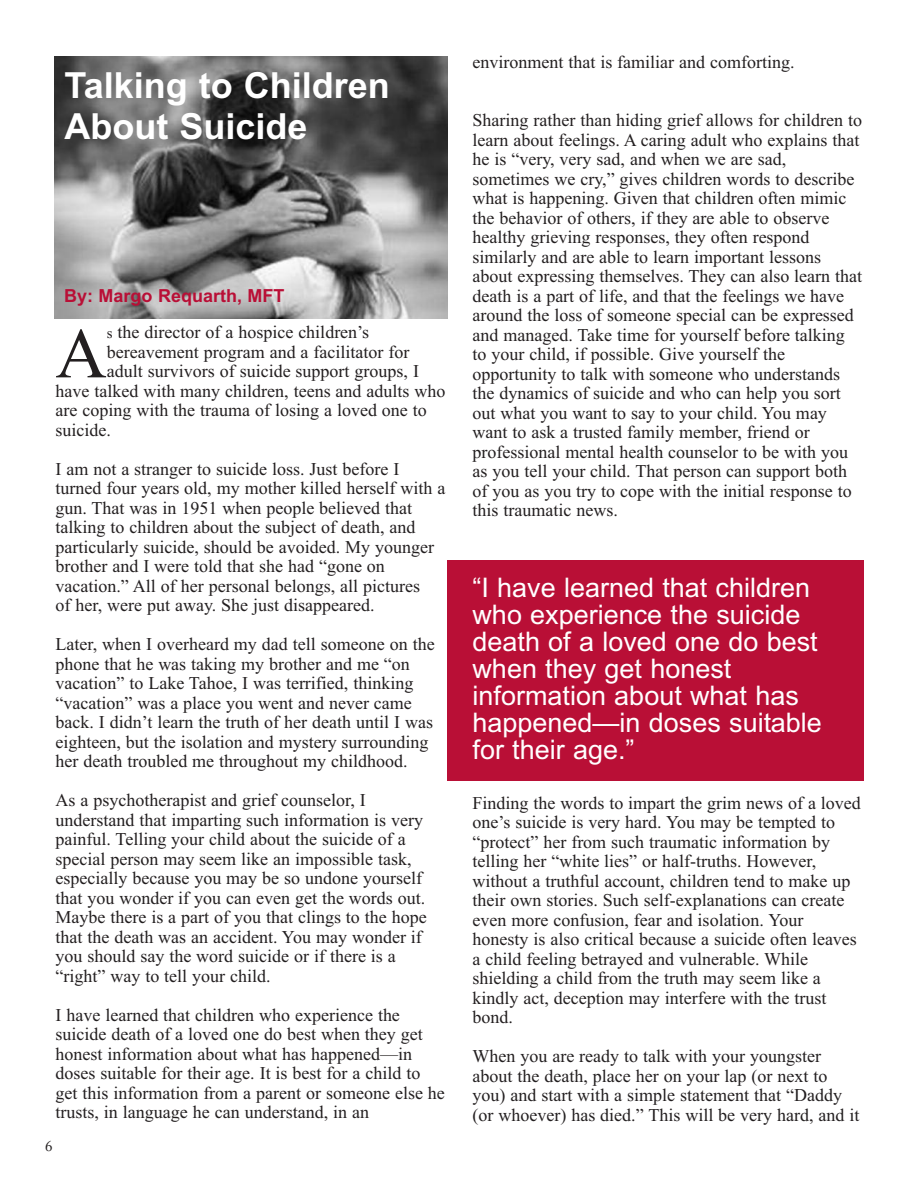
<style>
.page{position:relative;width:918px;height:1188px;background:#fff}
.page>*{position:absolute;margin:0;border:0;box-sizing:border-box;transform-origin:0 0}
.t1{font:71.25px "Times New Roman";color:#231f20}
.t2{font:700 36px/41.4px "Arial";color:#fff}
.t3{font:27px/27px "Arial";color:#fff}
.t4{font:18px/19.5px "Times New Roman";color:#231f20}
.t5{font:700 18px "Arial";color:#b90f36}
.t6{font:15px "Adobe Caslon Pro";color:#231f20}
.s1{font-size:15px}
</style>
<div class="page">
<div style="left:447px;top:560px;width:417px;height:220px;background:#b90f36"></div>
<img style="left:54px;top:56px;width:393px;height:262px">
<h2 class="t2" style="left:64px;top:65px;width:327px">Talking to Children<br>About Suicide</h2>
<p class="t5" style="left:64px;top:285px;width:222px">By: Margo Requarth, MFT</p>
<h1 class="t1" style="left:56px;top:311px;width:53px">A</h1>
<p class="t4" style="left:107px;top:322px;width:264px"><span class="s1">s</span> the director of a hospice children’s</p>
<p class="t4" style="left:107px;top:342px;width:304px">bereavement program and a facilitator for</p>
<p class="t4" style="left:107px;top:361px;width:314px">adult survivors of suicide support groups, I</p>
<p class="t4" style="left:55px;top:381px;width:391px">have talked with many children, teens and adults who</p>
<p class="t4" style="left:55px;top:400px;width:373px">are coping with the trauma of losing a loved one to</p>
<p class="t4" style="left:56px;top:420px;width:57px">suicide.</p>
<p class="t4" style="left:56px;top:459px;width:391px">I am not a stranger to suicide loss. Just before I turned four years old, my mother killed herself with a gun. That was in 1951 when people believed that talking to children about the subject of death, and particularly suicide, should be avoided. My younger brother and I were told that she had “gone on vacation.” All of her personal belongs, all pictures<br>of her, were put away. She just disappeared.</p>
<p class="t4" style="left:55px;top:634px;width:381px">Later, when I overheard my dad tell someone on the phone that he was taking my brother and me “on vacation” to Lake Tahoe, I was terrified, thinking “vacation” was a place you went and never came back. I didn’t learn the truth of her death until I was eighteen, but the isolation and mystery surrounding her death troubled me throughout my childhood.</p>
<p class="t4" style="left:55px;top:790px;width:373px">As a psychotherapist and grief counselor, I understand that imparting such information is very painful. Telling your child about the suicide of a special person may seem like an impossible task, especially because you may be so undone yourself that you wonder if you can even get the words out.<br>Maybe there is a part of you that clings to the hope that the death was an accident. You may wonder if you should say the word suicide or if there is a “right” way to tell your child.</p>
<p class="t4" style="left:56px;top:1005px;width:391px">I have learned that children who experience the suicide death of a loved one do best when they get honest information about what has happened—in doses suitable for their age. It is best for a child to get this information from a parent or someone else he trusts, in language he can understand, in an</p>
<p class="t6" style="left:45px;top:1140px;width:9px">6</p>
<p class="t4" style="left:473px;top:52px;width:324px">environment that is familiar and comforting.</p>
<p class="t4" style="left:472px;top:111px;width:391px">Sharing rather than hiding grief allows for children to learn about feelings. A caring adult who explains that he is “very, very sad, and when we are sad, sometimes we cry,” gives children words to describe what is happening. Given that children often mimic the behavior of others, if they are able to observe healthy grieving responses, they often respond similarly and are able to learn important lessons about expressing themselves. They can also learn that death is a part of life, and that the feelings we have around the loss of someone special can be expressed and managed. Take time for yourself before talking to your child, if possible. Give yourself the opportunity to talk with someone who understands the dynamics of suicide and who can help you sort out what you want to say to your child. You may want to ask a trusted family member, friend or professional mental health counselor to be with you as you tell your child. That person can support both of you as you try to cope with the initial response to this traumatic news.</p>
<h3 class="t3" style="left:472px;top:574px;width:351px">“I have learned that children who experience the suicide death of a loved one do best when they get honest information about what has happened—in doses suitable for their age.”</h3>
<p class="t4" style="left:473px;top:793px;width:390px">Finding the words to impart the grim news of a loved one’s suicide is very hard. You may be tempted to “protect” her from such traumatic information by telling her “white lies” or half-truths. However, without a truthful account, children tend to make up their own stories. Such self-explanations can create even more confusion, fear and isolation. Your honesty is also critical because a suicide often leaves a child feeling betrayed and vulnerable. While shielding a child from the truth may seem like a kindly act, deception may interfere with the trust bond.</p>
<p class="t4" style="left:473px;top:1047px;width:389px">When you are ready to talk with your youngster about the death, place her on your lap (or next to you) and start with a simple statement that “Daddy (or whoever) has died.” This will be very hard, and it</p>
</div>
